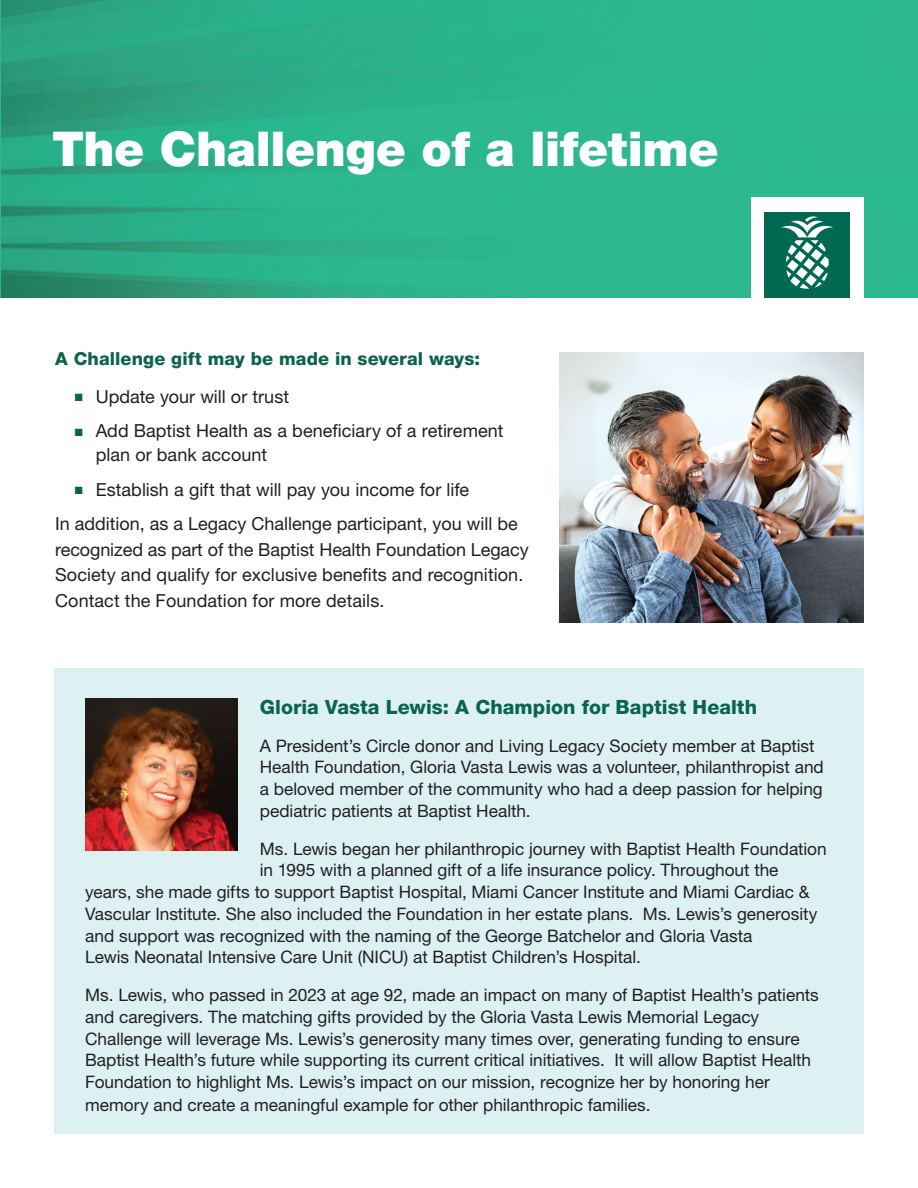
<style>
.page{position:relative;width:918px;height:1188px;background:#fff}
.page>*{position:absolute;margin:0;border:0;box-sizing:border-box;transform-origin:0 0}
.t1{font:900 48px "Helvetica Neue LT Std";letter-spacing:-.01em;color:#fff}
.t2{font:800 19.65px "Helvetica Neue LT Std";color:#0c6450}
.t3{font:18px/25.5px "Helvetica Neue LT Std";color:#231f20}
.t4{font:800 18px "Helvetica Neue LT Std";letter-spacing:.005em;color:#0c6450}
.t5{font:17.25px/21.9px "Helvetica Neue LT Std";color:#231f20}
.s1{color:#0c6450}
</style>
<div class="page">
<img style="left:560px;top:352px;width:304px;height:270px">
<img style="left:0;top:0;width:918px;height:297px">
<div style="left:751px;top:197px;width:113px;height:100px;background:#fff"></div>
<div style="left:764px;top:212px;width:86px;height:85px;background:#0c6450"></div>
<div style="left:766px;top:212px;width:82px;height:81px;background:#006951"></div>
<svg style="left:781px;top:216px;width:52px;height:73px"></svg>
<div style="left:54px;top:669px;width:810px;height:465px;background:#ddf1f3"></div>
<img style="left:85px;top:699px;width:152px;height:151px">
<p class="t1" style="left:52px;top:120px;width:668px">The Challenge of a lifetime</p>
<p class="t4" style="left:55px;top:348px;width:426px">A Challenge gift may be made in several ways:</p>
<p class="t3" style="left:75px;top:383px;width:216px"><span class="s1">■</span> Update your will or trust</p>
<p class="t3" style="left:96px;top:418px;width:409px;line-height:24px;text-indent:-21px"><span class="s1">■</span> Add Baptist Health as a beneficiary of a retirement plan or bank account</p>
<p class="t3" style="left:75px;top:476px;width:396px"><span class="s1">■</span> Establish a gift that will pay you income for life</p>
<p class="t3" style="left:55px;top:511px;width:475px">In addition, as a Legacy Challenge participant, you will be recognized as part of the Baptist Health Foundation Legacy Society and qualify for exclusive benefits and recognition.<br>Contact the Foundation for more details.</p>
<p class="t2" style="left:260px;top:695px;width:499px">Gloria Vasta Lewis: A Champion for Baptist Health</p>
<p class="t5" style="left:260px;top:735px;width:566px">A President’s Circle donor and Living Legacy Society member at Baptist Health Foundation, Gloria Vasta Lewis was a volunteer, philanthropist and a beloved member of the community who had a deep passion for helping pediatric patients at Baptist Health.</p>
<p class="t5" style="left:260px;top:837px;width:568px">Ms. Lewis began her philanthropic journey with Baptist Health Foundation</p>
<p class="t5" style="left:260px;top:859px;width:520px">in 1995 with a planned gift of a life insurance policy. Throughout the</p>
<p class="t5" style="left:85px;top:881px;width:726px">years, she made gifts to support Baptist Hospital, Miami Cancer Institute and Miami Cardiac &amp;</p>
<p class="t5" style="left:85px;top:903px;width:734px">Vascular Institute. She also included the Foundation in her estate plans. Ms. Lewis’s generosity</p>
<p class="t5" style="left:85px;top:924px;width:669px">and support was recognized with the naming of the George Batchelor and Gloria Vasta</p>
<p class="t5" style="left:85px;top:946px;width:557px">Lewis Neonatal Intensive Care Unit (NICU) at Baptist Children’s Hospital.</p>
<p class="t5" style="left:85px;top:984px;width:735px">Ms. Lewis, who passed in 2023 at age 92, made an impact on many of Baptist Health’s patients and caregivers. The matching gifts provided by the Gloria Vasta Lewis Memorial Legacy Challenge will leverage Ms. Lewis’s generosity many times over, generating funding to ensure Baptist Health’s future while supporting its current critical initiatives. It will allow Baptist Health Foundation to highlight Ms. Lewis’s impact on our mission, recognize her by honoring her memory and create a meaningful example for other philanthropic families.</p>
</div>
